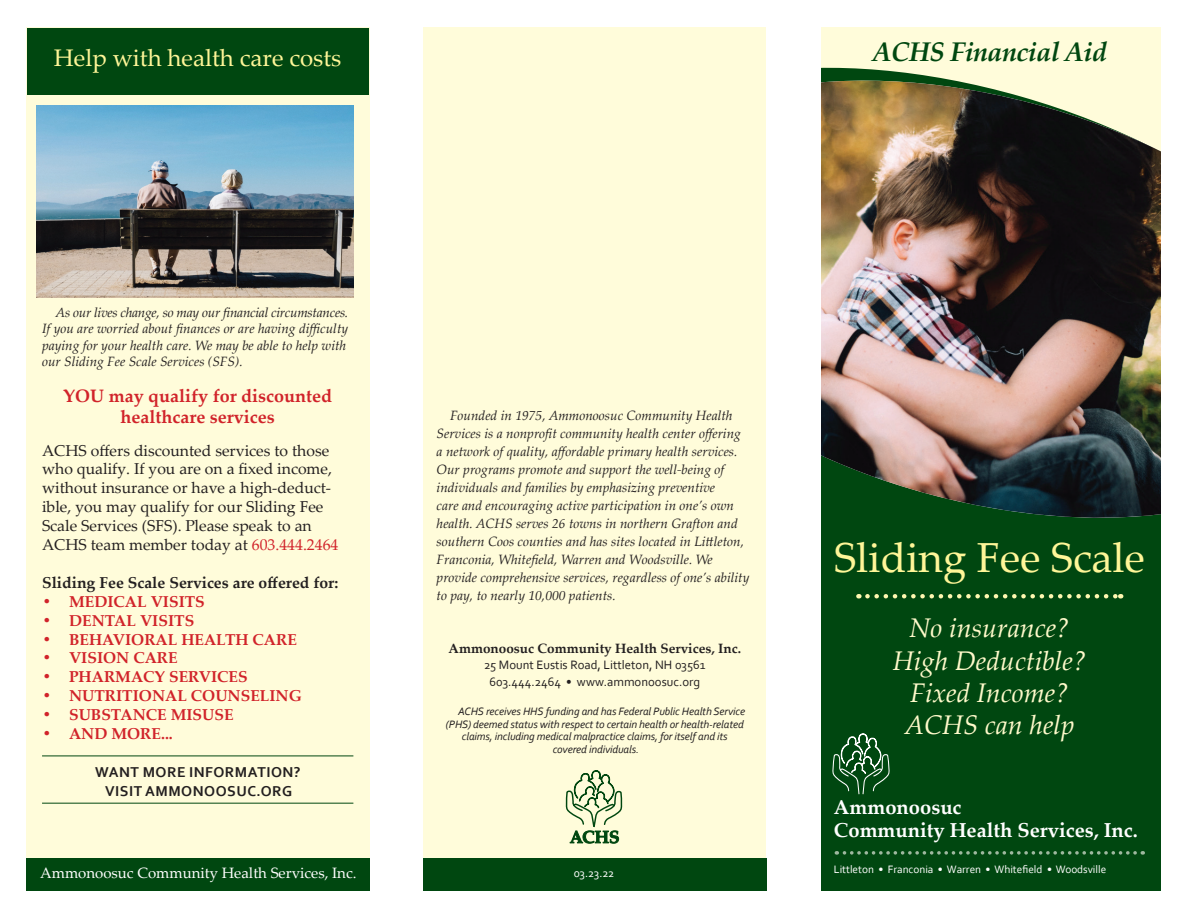
<style>
.page{position:relative;width:1188px;height:918px;background:#fff}
.page>*{position:absolute;margin:0;border:0;box-sizing:border-box;transform-origin:0 0}
.t1{font:42px "Palatino Linotype";color:#fff698}
.t2{font:italic 27px/32.4px "Palatino Linotype";color:#fffacb;text-align:center}
.t3{font:italic 700 27px "Palatino Linotype";letter-spacing:-.02em;color:#004710}
.t4{font:24px "Palatino Linotype";color:#fff698}
.t5{font:700 20.1px/22.8px "Palatino Linotype";color:#fff}
.t6{font:700 18px/21.6px "Palatino Linotype";color:#d1232a;text-align:center}
.t7{font:15.75px/18.9px "Palatino Linotype";color:#231f20}
.t8{font:700 15.75px "Palatino Linotype";color:#d1232a}
.t9{font:700 15.75px "Palatino Linotype";color:#231f20}
.t10{font:700 15px/19.5px "Corbel";letter-spacing:.035em;color:#231f20;text-align:center}
.t11{font:15px "Palatino Linotype";color:#fff}
.t12{font:italic 13.5px/18px "Palatino Linotype";color:#231f20}
.t13{font:700 13.5px "Palatino Linotype";color:#231f20}
.t14{font:12.75px/16.5px "Corbel";color:#231f20;text-align:center}
.t15{font:12px "Corbel";color:#fff}
.t16{font:italic 11.25px "Corbel";letter-spacing:-.01em;color:#231f20}
.t17{font:11.25px "Corbel";letter-spacing:-.005em;color:#fff}
.s1{color:#d1232a}
</style>
<div class="page">
<div style="left:699px;top:28px;width:462px;height:202px;background:#fffcda"></div>
<div style="left:820px;top:447px;width:341px;height:444px;background:#004710"></div>
<svg style="left:820px;top:50px;width:137px;height:499px;fill:#004710"></svg>
<img style="left:820px;top:81px;width:341px;height:441px">
<svg style="left:832px;top:734px;width:58px;height:60px"></svg>
<svg style="left:836px;top:851px;width:299px;height:4px"></svg>
<svg style="left:867px;top:594px;width:254px;height:4px"></svg>
<div style="left:423px;top:28px;width:343px;height:863px;background:#fffcda"></div>
<div style="left:766px;top:28px;width:54px;height:863px;background:#fff"></div>
<div style="left:26px;top:28px;width:344px;height:863px;background:#fffcda"></div>
<svg style="left:566px;top:770px;width:56px;height:73px"></svg>
<div style="left:27px;top:28px;width:342px;height:66px;background:#004710"></div>
<div style="left:26px;top:858px;width:344px;height:33px;background:#004710"></div>
<div style="left:423px;top:858px;width:343px;height:33px;background:#004710"></div>
<hr style="left:42px;top:756px;width:311px;height:1px;background:#004710">
<hr style="left:42px;top:803px;width:311px;height:1px;background:#004710">
<img style="left:37px;top:105px;width:316px;height:193px">
<h3 class="t4" style="left:54px;top:40px;width:289px">Help with health care costs</h3>
<h2 class="t3" style="left:872px;top:32px;width:236px">ACHS Financial Aid</h2>
<p class="t12" style="left:42px;top:303px;width:308px;line-height:16.5px;text-indent:14px">As our lives change, so may our financial circumstances.<br>If you are worried about finances or are having difficulty paying for your health care. We may be able to help with our Sliding Fee Scale Services (SFS).</p>
<h3 class="t6" style="left:63px;top:384px;width:270px">YOU may qualify for discounted healthcare services</h3>
<p class="t7" style="left:42px;top:440px;width:298px">ACHS offers discounted services to those who qualify. If you are on a fixed income, without insurance or have a high-deduct&shy;ible, you may qualify for our Sliding Fee Scale Services (SFS). Please speak to an ACHS team member today at <span class="s1">603.444.2464</span></p>
<p class="t9" style="left:42px;top:571px;width:298px">Sliding Fee Scale Services are offered for:</p>
<p class="t8" style="left:42px;top:590px;width:164px">• MEDICAL VISITS</p>
<p class="t8" style="left:42px;top:609px;width:154px">• DENTAL VISITS</p>
<p class="t8" style="left:42px;top:628px;width:256px">• BEHAVIORAL HEALTH CARE</p>
<p class="t8" style="left:42px;top:647px;width:137px">• VISION CARE</p>
<p class="t8" style="left:42px;top:666px;width:207px">• PHARMACY SERVICES</p>
<p class="t8" style="left:42px;top:685px;width:261px">• NUTRITIONAL COUNSELING</p>
<p class="t8" style="left:42px;top:704px;width:193px">• SUBSTANCE MISUSE</p>
<p class="t8" style="left:42px;top:723px;width:132px">• AND MORE...</p>
<p class="t10" style="left:95px;top:761px;width:207px">WANT MORE INFORMATION?<br>VISIT AMMONOOSUC.ORG</p>
<p class="t11" style="left:40px;top:862px;width:318px">Ammonoosuc Community Health Services, Inc.</p>
<p class="t12" style="left:437px;top:406px;width:314px;text-indent:14px">Founded in 1975, Ammonoosuc Community Health Services is a nonprofit community health center offering a network of quality, affordable primary health services.<br>Our programs promote and support the well-being of individuals and families by emphasizing preventive<br>care and encouraging active participation in one’s own health. ACHS serves 26 towns in northern Grafton and southern Coos counties and has sites located in Littleton, Franconia, Whitefield, Warren and Woodsville. We provide comprehensive services, regardless of one’s ability to pay, to nearly 10,000 patients.</p>
<p class="t13" style="left:449px;top:638px;width:294px">Ammonoosuc Community Health Services, Inc.</p>
<p class="t14" style="left:484px;top:656px;width:223px">25 Mount Eustis Road, Littleton, NH 03561<br>603.444.2464 • www.ammonoosuc.org</p>
<p class="t16" style="left:458px;top:704px;width:289px">ACHS receives HHS funding and has Federal Public Health Service</p>
<p class="t16" style="left:446px;top:717px;width:300px">(PHS) deemed status with respect to certain health or health-related</p>
<p class="t16" style="left:462px;top:730px;width:267px">claims, including medical malpractice claims, for itself and its</p>
<p class="t16" style="left:553px;top:742px;width:88px">covered individuals.</p>
<p class="t15" style="left:574px;top:865px;width:42px">03.23.22</p>
<h1 class="t1" style="left:834px;top:528px;width:312px">Sliding Fee Scale</h1>
<h2 class="t2" style="left:893px;top:611px;width:195px">No insurance?<br>High Deductible?<br>Fixed Income?<br>ACHS can help</h2>
<h3 class="t5" style="left:834px;top:795px;width:306px">Ammonoosuc<br>Community Health Services, Inc.</h3>
<p class="t17" style="left:834px;top:862px;width:274px">Littleton • Franconia • Warren • Whitefield • Woodsville</p>
</div>
